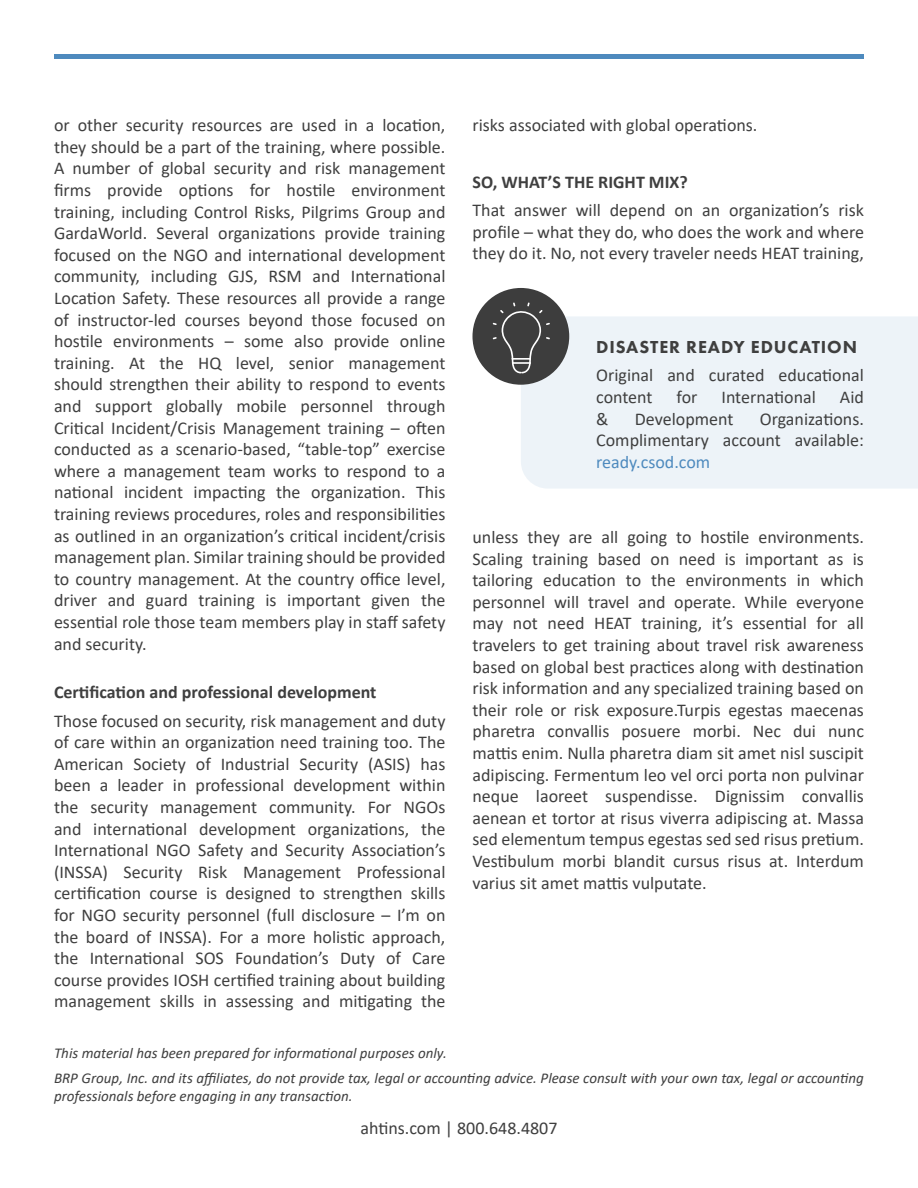
<style>
.page{position:relative;width:918px;height:1188px;background:#fff}
.page>*{position:absolute;margin:0;border:0;box-sizing:border-box;transform-origin:0 0}
.t1{font:18px/21.6px "Calibri";color:#3f3f3f;text-align:justify}
.t2{font:700 18px "Calibri";color:#3f3f3f}
.t3{font:800 18px "Futura PT";letter-spacing:.05em;color:#3f3f3f}
.t4{font:18px "Calibri";color:#4e8abe}
.t5{font:italic 15px/24.8px "Calibri";color:#3f3f3f}
</style>
<div class="page">
<div style="left:521px;top:316px;width:397px;height:173px;background:#edf3f8"></div>
<div style="left:472px;top:288px;width:97px;height:97px;background:#3d3d3d;border-radius:50%"></div>
<svg style="left:493px;top:302px;width:57px;height:71px"></svg>
<hr style="left:54px;top:54px;width:810px;height:4px;background:#4e8abe">
<p class="t1" style="left:54px;top:114px;width:393px">or other security resources are used in a location, they should be a part of the training, where possible.<br>A number of global security and risk management firms provide options for hostile environment training, including Control Risks, Pilgrims Group and GardaWorld. Several organizations provide training focused on the NGO and international development community, including GJS, RSM and International Location Safety. These resources all provide a range of instructor-led courses beyond those focused on hostile environments – some also provide online training. At the HQ level, senior management should strengthen their ability to respond to events and support globally mobile personnel through Critical Incident/Crisis Management training – often conducted as a scenario-based, “table-top” exercise where a management team works to respond to a national incident impacting the organization. This training reviews procedures, roles and responsibilities as outlined in an organization’s critical incident/crisis management plan. Similar training should be provided to country management. At the country office level, driver and guard training is important given the essential role those team members play in staff safety and security.</p>
<p class="t2" style="left:54px;top:679px;width:324px">Certification and professional development</p>
<p class="t1" style="left:54px;top:709px;width:393px">Those focused on security, risk management and duty of care within an organization need training too. The American Society of Industrial Security (ASIS) has been a leader in professional development within the security management community. For NGOs and international development organizations, the International NGO Safety and Security Association’s (INSSA) Security Risk Management Professional certification course is designed to strengthen skills for NGO security personnel (full disclosure – I’m on the board of INSSA). For a more holistic approach, the International SOS Foundation’s Duty of Care course provides IOSH certified training about building management skills in assessing and mitigating the</p>
<p class="t1" style="left:472px;top:114px;width:287px">risks associated with global operations.</p>
<p class="t2" style="left:472px;top:169px;width:217px">SO, WHAT’S THE RIGHT MIX?</p>
<p class="t1" style="left:472px;top:199px;width:393px">That answer will depend on an organization’s risk profile – what they do, who does the work and where they do it. No, not every traveler needs HEAT training,</p>
<p class="t3" style="left:596px;top:336px;width:262px">DISASTER READY EDUCATION</p>
<p class="t1" style="left:596px;top:364px;width:269px">Original and curated educational content</p>
<p class="t1" style="left:677px;top:386px;width:22px">for</p>
<p class="t1" style="left:721px;top:386px;width:96px">International</p>
<p class="t1" style="left:840px;top:386px;width:25px">Aid</p>
<p class="t1" style="left:596px;top:407px;width:14px">&amp;</p>
<p class="t1" style="left:635px;top:407px;width:100px">Development</p>
<p class="t1" style="left:596px;top:407px;width:269px;text-align:right">Organizations.<br>Complimentary account available:</p>
<p class="t4" style="left:596px;top:449px;width:116px">ready.csod.com</p>
<p class="t1" style="left:472px;top:526px;width:393px">unless they are all going to hostile environments.<br>Scaling training based on need is important as is tailoring education to the environments in which personnel will travel and operate. While everyone may not need HEAT training, it’s essential for all travelers to get training about travel risk awareness based on global best practices along with destination risk information and any specialized training based on their role or risk exposure.Turpis egestas maecenas pharetra convallis posuere morbi. Nec dui nunc mattis enim. Nulla pharetra diam sit amet nisl suscipit adipiscing. Fermentum leo vel orci porta non pulvinar neque laoreet suspendisse. Dignissim convallis aenean et tortor at risus viverra adipiscing at. Massa sed elementum tempus egestas sed sed risus pretium.<br>Vestibulum morbi blandit cursus risus at. Interdum varius sit amet mattis vulputate.</p>
<p class="t5" style="left:54px;top:1040px;width:811px">This material has been prepared for informational purposes only.<br>BRP Group, Inc. and its affiliates, do not provide tax, legal or accounting advice. Please consult with your own tax, legal or accounting</p>
<p class="t5" style="left:54px;top:1083px;width:300px">professionals before engaging in any transaction.</p>
<p class="t1" style="left:360px;top:1117px;width:199px">ahtins.com | 800.648.4807</p>
</div>
